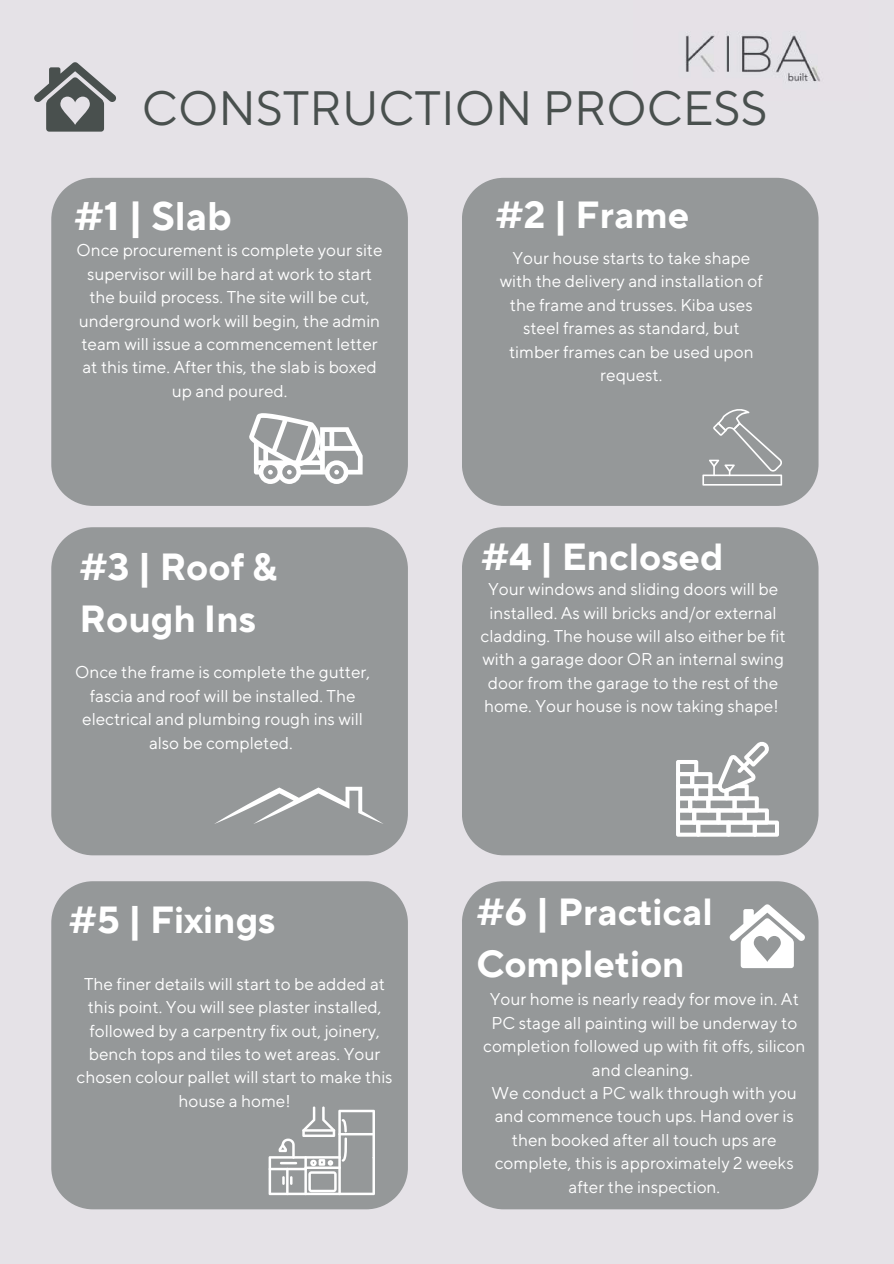
<style>
.page{position:relative;width:894px;height:1264px;background:#fff}
.page>*{position:absolute;margin:0;border:0;box-sizing:border-box;transform-origin:0 0}
.t1{font:48px "TT Norms Pro";color:#49504e}
.t2{font:700 39.75px "TT Norms Pro";color:#fff}
.t3{font:700 37.65px/52.2px "TT Norms Pro";color:#fff}
.t4{font:17.1px/23.4px "TT Norms Pro";color:#fff;text-align:center}
</style>
<div class="page">
<div style="left:0;top:0;width:893px;height:1263px;background:#e5e2e7"></div>
<div style="left:51px;top:178px;width:356px;height:328px;background:#959899"></div>
<div style="left:51px;top:527px;width:356px;height:328px;background:#959899"></div>
<div style="left:462px;top:527px;width:356px;height:328px;background:#959899"></div>
<svg style="left:34px;top:62px;width:82px;height:70px"></svg>
<img style="left:685px;top:34px;width:135px;height:49px">
<svg style="left:214px;top:786px;width:169px;height:38px;background:#a6a8a9"></svg>
<svg style="left:675px;top:741px;width:103px;height:95px;background:#babcbd"></svg>
<div style="left:51px;top:881px;width:356px;height:328px;background:#959899"></div>
<div style="left:462px;top:881px;width:356px;height:328px;background:#959899"></div>
<svg style="left:248px;top:413px;width:114px;height:71px;background:#bec0c1"></svg>
<svg style="left:268px;top:1106px;width:106px;height:89px;background:#aeb0b1"></svg>
<hr style="left:302px;top:1129px;width:33px;height:2px;background:#fff">
<svg style="left:729px;top:904px;width:76px;height:64px;background:#c9cbcb"></svg>
<div style="left:462px;top:178px;width:356px;height:328px;background:#959899"></div>
<svg style="left:702px;top:403px;width:79px;height:82px;background:#a0a2a3"></svg>
<h1 class="t1" style="left:142px;top:80px;width:627px">CONSTRUCTION PROCESS</h1>
<h2 class="t2" style="left:74px;top:192px;width:159px">#1 | Slab</h2>
<p class="t4" style="left:77px;top:239px;width:307px">Once procurement is complete your site supervisor will be hard at work to start the build process. The site will be cut, underground work will begin, the admin team will issue a commencement letter at this time. After this, the slab is boxed up and poured.</p>
<h3 class="t3" style="left:80px;top:542px;width:199px">#3 | Roof &amp;<br>Rough Ins</h3>
<p class="t4" style="left:75px;top:661px;width:296px">Once the frame is complete the gutter, fascia and roof will be installed. The electrical and plumbing rough ins will also be completed.</p>
<h3 class="t3" style="left:495px;top:190px;width:195px">#2 | Frame</h3>
<p class="t4" style="left:499px;top:247px;width:265px">Your house starts to take shape with the delivery and installation of the frame and trusses. Kiba uses steel frames as standard, but timber frames can be used upon request.</p>
<h3 class="t3" style="left:481px;top:532px;width:244px">#4 | Enclosed</h3>
<p class="t4" style="left:480px;top:578px;width:306px">Your windows and sliding doors will be installed. As will bricks and/or external cladding. The house will also either be fit with a garage door OR an internal swing door from the garage to the rest of the home. Your house is now taking shape!</p>
<h3 class="t3" style="left:69px;top:895px;width:208px">#5 | Fixings</h3>
<h3 class="t3" style="left:476px;top:887px;width:238px">#6 | Practical<br>Completion</h3>
<p class="t4" style="left:483px;top:988px;width:323px">Your home is nearly ready for move in. At PC stage all painting will be underway to completion followed up with fit offs, silicon and cleaning.<br>We conduct a PC walk through with you and commence touch ups. Hand over is then booked after all touch ups are complete, this is approximately 2 weeks after the inspection.</p>
<p class="t4" style="left:77px;top:972px;width:317px">The finer details will start to be added at this point. You will see plaster installed, followed by a carpentry fix out, joinery, bench tops and tiles to wet areas. Your chosen colour pallet will start to make this house a home!</p>
</div>
